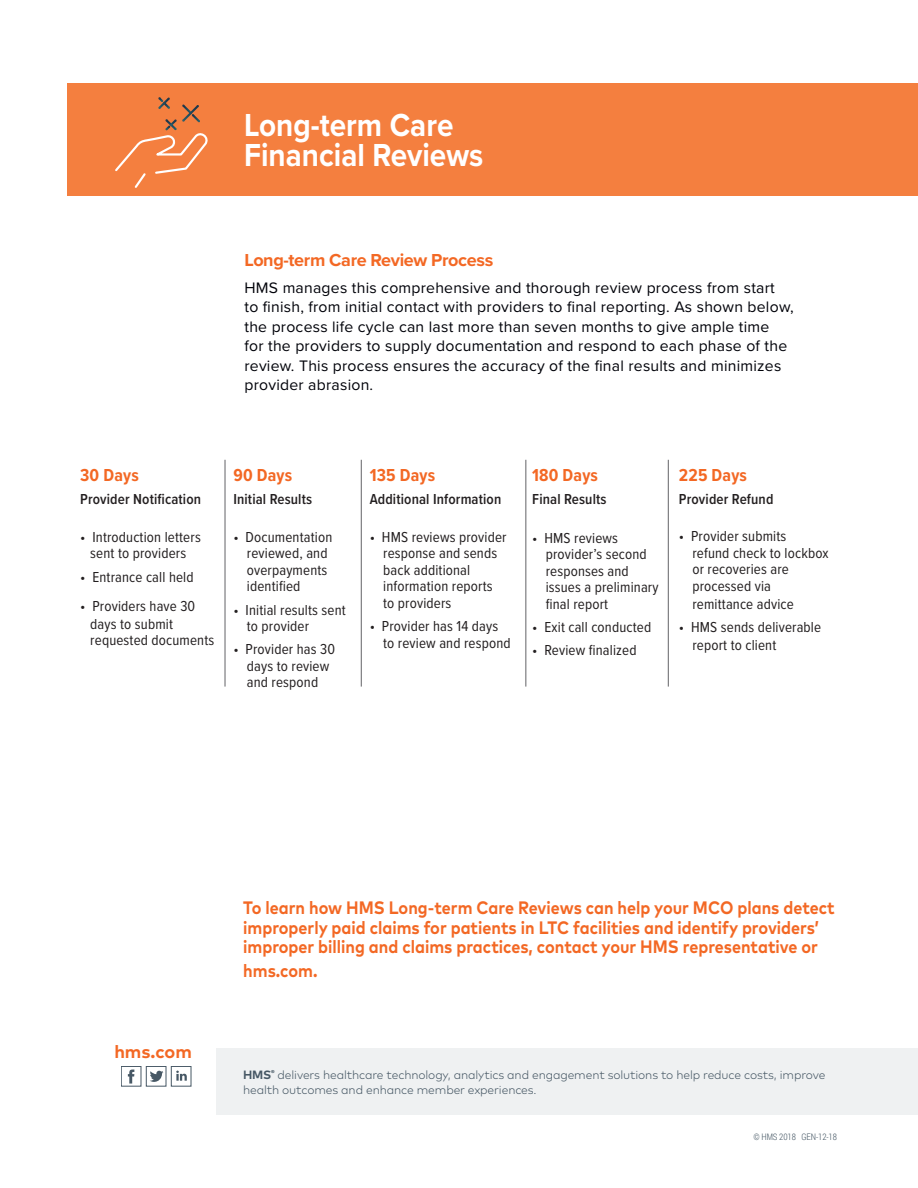
<style>
.page{position:relative;width:918px;height:1188px;background:#fff}
.page>*{position:absolute;margin:0;border:0;box-sizing:border-box;transform-origin:0 0}
.t1{font:700 33px/30px "Proxima Nova";color:#fff;scale:.9 1}
.Call_to_Action{font:700 18px/19.5px "Mark Pro";color:#f36824;scale:.9 1}
.Bullets{font:700 18px "Proxima Nova Cond";letter-spacing:.01em;color:#f36824}
.Paragraph{font:700 18px "Proxima Nova";letter-spacing:-.02em;color:#f36824}
.Call_to_Action-2{font:700 18px "Mark Pro";color:#f36824}
.Paragraph-2{font:15.75px/19.5px "Proxima Nova";letter-spacing:.015em;color:#010209}
.Bullets-2{font:15px/16.5px "Proxima Nova Cond";letter-spacing:.01em;color:#231f20}
.Bullets-3{font:600 15px "Proxima Nova Cond";letter-spacing:.01em;color:#231f20}
.Boiler{font:300 12px/15.6px "Mark OT";letter-spacing:-.01em;color:#475865}
.t2{font:300 9px "Roboto Condensed";letter-spacing:-.01em;color:#475865}
.s1{font-family:"Mark Pro";font-weight:700}
</style>
<div class="page">
<div style="left:68px;top:84px;width:850px;height:112px;background:#f47f3f"></div>
<div style="left:216px;top:1048px;width:702px;height:67px;background:#eff1f2"></div>
<svg style="left:121px;top:1066px;width:70px;height:20px"></svg>
<svg style="left:115px;top:97px;width:93px;height:91px"></svg>
<hr style="left:225px;top:460px;width:1px;height:227px;background:#636366">
<hr style="left:361px;top:460px;width:1px;height:227px;background:#636366">
<hr style="left:525px;top:460px;width:1px;height:227px;background:#636366">
<hr style="left:668px;top:460px;width:1px;height:227px;background:#636366">
<h1 class="t1" style="left:244px;top:109px;width:267px">Long-term Care<br>Financial Reviews</h1>
<p class="Paragraph" style="left:244px;top:247px;width:250px">Long-term Care Review Process</p>
<p class="Paragraph-2" style="left:244px;top:277px;width:551px">HMS manages this comprehensive and thorough review process from start<br>to finish, from initial contact with providers to final reporting. As shown below, the process life cycle can last more than seven months to give ample time<br>for the providers to supply documentation and respond to each phase of the review. This process ensures the accuracy of the final results and minimizes provider abrasion.</p>
<p class="Bullets" style="left:80px;top:461px;width:60px">30 Days</p>
<p class="Bullets" style="left:233px;top:461px;width:60px">90 Days</p>
<p class="Bullets" style="left:370px;top:461px;width:67px">135 Days</p>
<p class="Bullets" style="left:532px;top:461px;width:67px">180 Days</p>
<p class="Bullets" style="left:679px;top:461px;width:70px">225 Days</p>
<p class="Bullets-3" style="left:80px;top:488px;width:122px">Provider Notification</p>
<p class="Bullets-2" style="left:80px;top:528px;width:122px;line-height:15.8px;text-align:center">• Introduction letters sent to providers</p>
<p class="Bullets-2" style="left:80px;top:568px;width:115px">• Entrance call held</p>
<p class="Bullets-2" style="left:90px;top:596px;width:107px;line-height:18px;text-indent:-10px">• Providers have 30 days to submit</p>
<p class="Bullets-2" style="left:90px;top:631px;width:126px">requested documents</p>
<p class="Bullets-3" style="left:233px;top:488px;width:80px">Initial Results</p>
<p class="Bullets-2" style="left:247px;top:528px;width:87px;text-indent:-14px">• Documentation reviewed, and overpayments identified</p>
<p class="Bullets-2" style="left:247px;top:601px;width:100px;text-indent:-14px">• Initial results sent to provider</p>
<p class="Bullets-2" style="left:233px;top:641px;width:103px;text-align:center">• Provider has 30 days to review and respond</p>
<p class="Bullets-3" style="left:370px;top:488px;width:133px">Additional Information</p>
<p class="Bullets-2" style="left:383px;top:528px;width:125px;text-indent:-14px">• HMS reviews provider response and sends back additional information reports to providers</p>
<p class="Bullets-2" style="left:383px;top:617px;width:129px;text-indent:-14px">• Provider has 14 days to review and respond</p>
<p class="Bullets-3" style="left:532px;top:488px;width:76px">Final Results</p>
<p class="Bullets-2" style="left:546px;top:529px;width:114px;text-indent:-14px">• HMS reviews provider’s second responses and issues a preliminary final report</p>
<p class="Bullets-2" style="left:532px;top:618px;width:121px">• Exit call conducted</p>
<p class="Bullets-2" style="left:532px;top:641px;width:106px">• Review finalized</p>
<p class="Bullets-3" style="left:679px;top:488px;width:96px">Provider Refund</p>
<p class="Bullets-2" style="left:692px;top:527px;width:138px;text-indent:-14px">• Provider submits<br>refund check to lockbox or recoveries are processed via</p>
<p class="Bullets-2" style="left:692px;top:595px;width:103px">remittance advice</p>
<p class="Bullets-2" style="left:692px;top:617px;width:130px;line-height:18px;text-indent:-14px">• HMS sends deliverable report to client</p>
<p class="Call_to_Action-2" style="left:114px;top:1038px;width:79px">hms.com</p>
<p class="Call_to_Action" style="left:243px;top:897px;width:659px">To learn how HMS Long-term Care Reviews can help your MCO plans detect improperly paid claims for patients in LTC facilities and identify providers’ improper billing and claims practices, contact your HMS representative or</p>
<p class="Call_to_Action" style="left:243px;top:959px;width:84px">hms.com.</p>
<p class="Boiler" style="left:243px;top:1066px;width:584px"><span class="s1">HMS</span><sup>®</sup> delivers healthcare technology, analytics and engagement solutions to help reduce costs, improve health outcomes and enhance member experiences.</p>
<p class="t2" style="left:753px;top:1130px;width:85px">© HMS 2018 GEN-12-18</p>
</div>
